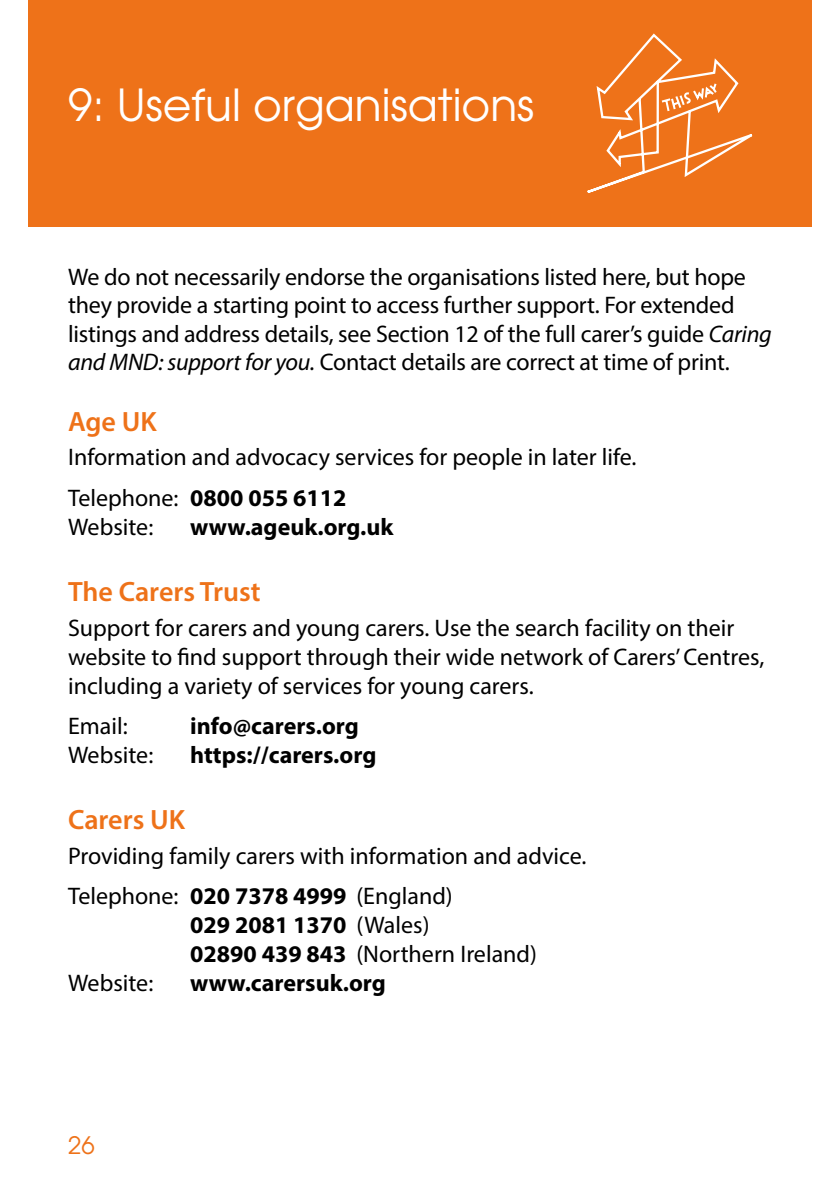
<style>
.page{position:relative;width:840px;height:1191px;background:#fff}
.page>*{position:absolute;margin:0;border:0;box-sizing:border-box;transform-origin:0 0}
.t1{font:44px "Avant Garde";color:#fff}
.t2{font:600 28px "Myriad Pro";color:#ee7219}
.t3{font:24px/28.6px "Myriad Pro";color:#000}
.t4{font:700 24px "Myriad Pro";color:#000}
.t5{font:24px "Avant Garde";color:#ee7219}
.s1{font-style:italic}
.s2{font-weight:700}
</style>
<div class="page">
<div style="left:28px;top:0;width:783px;height:227px;background:#ee7219"></div>
<svg style="left:587px;top:33px;width:166px;height:160px"></svg>
<h1 class="t1" style="left:68px;top:77px;width:467px">9: Useful organisations</h1>
<p class="t3" style="left:68px;top:262px;width:704px">We do not necessarily endorse the organisations listed here, but hope they provide a starting point to access further support. For extended listings and address details, see Section 12 of the full carer’s guide <span class="s1">Caring and MND: support for you.</span> Contact details are correct at time of print.</p>
<p class="t2" style="left:68px;top:403px;width:90px">Age UK</p>
<p class="t3" style="left:68px;top:437px;width:569px;line-height:40.4px">Information and advocacy services for people in later life.<br>Telephone: <span class="s2">0800 055 6112</span></p>
<p class="t3" style="left:68px;top:512px;width:87px">Website:</p>
<p class="t4" style="left:190px;top:511px;width:205px">www.ageuk.org.uk</p>
<p class="t2" style="left:68px;top:573px;width:194px">The Carers Trust</p>
<p class="t3" style="left:68px;top:612px;width:697px">Support for carers and young carers. Use the search facility on their website to find support through their wide network of Carers’ Centres, including a variety of services for young carers.</p>
<p class="t3" style="left:68px;top:711px;width:61px">Email:</p>
<p class="t4" style="left:190px;top:710px;width:170px">info@carers.org</p>
<p class="t3" style="left:68px;top:740px;width:87px">Website:</p>
<p class="t4" style="left:190px;top:739px;width:187px">https://carers.org</p>
<p class="t2" style="left:68px;top:801px;width:118px">Carers UK</p>
<p class="t3" style="left:68px;top:835px;width:519px;line-height:40.4px">Providing family carers with information and advice.<br>Telephone: <span class="s2">020 7378 4999</span> (England)</p>
<p class="t3" style="left:190px;top:910px;width:348px"><span class="s2">029 2081 1370</span> (Wales)<br><span class="s2">02890 439 843</span> (Northern Ireland)</p>
<p class="t3" style="left:68px;top:968px;width:87px">Website:</p>
<p class="t4" style="left:190px;top:967px;width:197px">www.carersuk.org</p>
<p class="t5" style="left:68px;top:1130px;width:28px">26</p>
</div>
